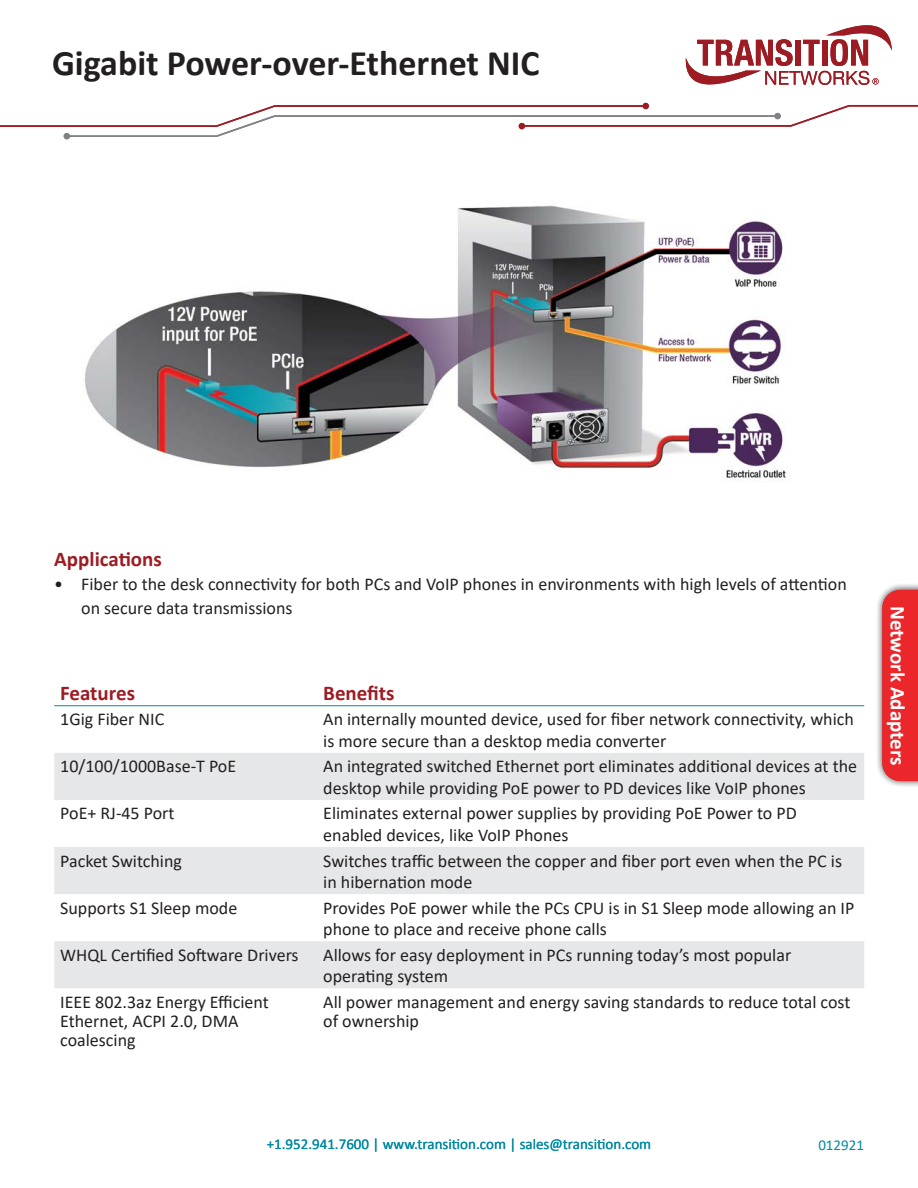
<style>
.page{position:relative;width:918px;height:1188px;background:#fff}
.page>*{position:absolute;margin:0;border:0;box-sizing:border-box;transform-origin:0 0}
.t1{font:700 36px "Calibri";color:#231f20}
.body_text{font:700 21px "Calibri";color:#9d1c23}
.t2{font:700 21px "Calibri";color:#fff}
.subtitle{font:700 21px "Calibri";color:#9d1c23}
.body_text-2{font:18px/21.6px "Calibri";color:#231f20}
.t3{font:15px "Calibri";color:#008aa3}
</style>
<div class="page">
<svg style="left:685px;top:25px;width:207px;height:60px"></svg>
<svg style="left:0;top:103px;width:918px;height:36px"></svg>
<svg style="left:54px;top:753px;width:810px;height:235px;fill:#e6e7e9"></svg>
<hr style="left:54px;top:705px;width:263px;height:1px;background:#008aa3">
<hr style="left:317px;top:705px;width:547px;height:1px;background:#008aa3">
<img style="left:84px;top:205px;width:702px;height:275px">
<div style="left:875px;top:583px;width:43px;height:205px;background:#231f20;opacity:.48"></div>
<div style="left:882px;top:590px;width:36px;height:191px;background:#ec272b"></div>
<p class="t1" style="left:52px;top:37px;width:489px">Gigabit Power-over-Ethernet NIC</p>
<p class="subtitle" style="left:54px;top:544px;width:109px">Applications</p>
<p class="body_text-2" style="left:81px;top:571px;width:767px;line-height:24px;text-indent:-27px">• Fiber to the desk connectivity for both PCs and VoIP phones in environments with high levels of attention on secure data transmissions</p>
<p class="body_text" style="left:60px;top:678px;width:76px">Features</p>
<p class="body_text" style="left:323px;top:678px;width:73px">Benefits</p>
<p class="body_text-2" style="left:60px;top:708px;width:106px">1Gig Fiber NIC</p>
<p class="body_text-2" style="left:323px;top:708px;width:532px">An internally mounted device, used for fiber network connectivity, which is more secure than a desktop media converter</p>
<p class="body_text-2" style="left:60px;top:755px;width:177px">10/100/1000Base-T PoE</p>
<p class="body_text-2" style="left:323px;top:755px;width:535px">An integrated switched Ethernet port eliminates additional devices at the desktop while providing PoE power to PD devices like VoIP phones</p>
<p class="body_text-2" style="left:60px;top:802px;width:116px">PoE+ RJ-45 Port</p>
<p class="body_text-2" style="left:323px;top:802px;width:475px">Eliminates external power supplies by providing PoE Power to PD enabled devices, like VoIP Phones</p>
<p class="body_text-2" style="left:60px;top:849px;width:123px">Packet Switching</p>
<p class="body_text-2" style="left:323px;top:849px;width:520px">Switches traffic between the copper and fiber port even when the PC is in hibernation mode</p>
<p class="body_text-2" style="left:60px;top:896px;width:179px">Supports S1 Sleep mode</p>
<p class="body_text-2" style="left:323px;top:896px;width:533px">Provides PoE power while the PCs CPU is in S1 Sleep mode allowing an IP phone to place and receive phone calls</p>
<p class="body_text-2" style="left:60px;top:944px;width:240px">WHQL Certified Software Drivers</p>
<p class="body_text-2" style="left:323px;top:944px;width:470px">Allows for easy deployment in PCs running today’s most popular operating system</p>
<p class="body_text-2" style="left:60px;top:992px;width:210px;line-height:18.9px">IEEE 802.3az Energy Efficient<br>Ethernet, ACPI 2.0, DMA coalescing</p>
<p class="body_text-2" style="left:323px;top:992px;width:529px;line-height:18.9px">All power management and energy saving standards to reduce total cost of ownership</p>
<p class="t2" style="left:913px;top:606px;width:161px;rotate:90deg">Network Adapters</p>
<p class="t3" style="left:267px;top:1133px;width:386px">+1.952.941.7600 | www.transition.com | sales@transition.com</p>
<p class="t3" style="left:818px;top:1134px;width:47px">012921</p>
</div>
